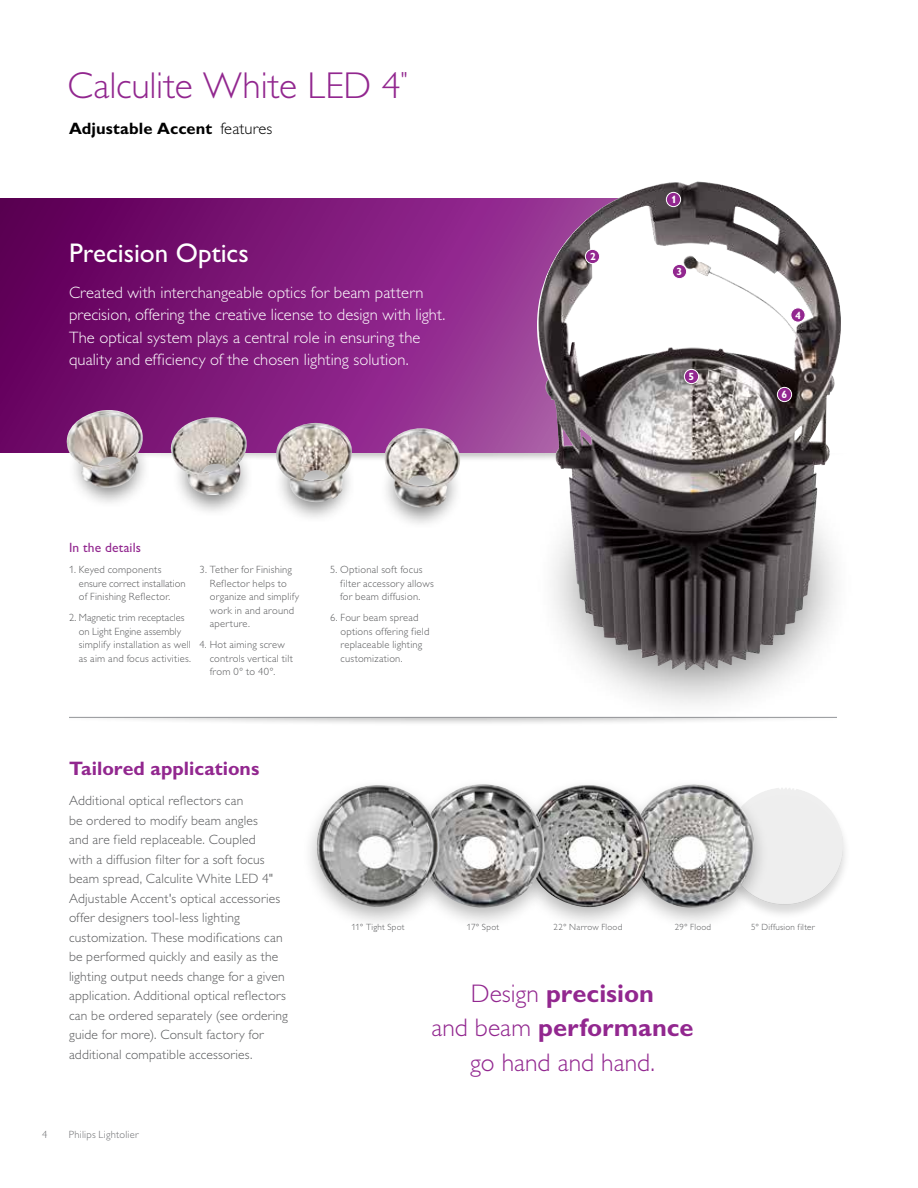
<style>
.page{position:relative;width:918px;height:1188px;background:#fff}
.page>*{position:absolute;margin:0;border:0;box-sizing:border-box;transform-origin:0 0}
.t1{font:300 37.5px "Gill Sans Alt One";letter-spacing:-.005em;color:#92278f}
.t2{font:27px "Gill Sans Alt One";color:#fff}
.t3{font:300 25.5px/34.5px "Gill Sans Alt One";color:#92278f;text-align:center}
.t4{font:700 19.5px "Gill Sans Alt One";color:#92278f}
.t5{font:300 16.5px/22.5px "Gill Sans Alt One";letter-spacing:.005em;color:#fff}
.t6{font:700 16.5px "Gill Sans Alt One";letter-spacing:.005em;color:#000}
.t7{font:300 13.5px/19.5px "Gill Sans Alt One";letter-spacing:.015em;color:#58595b}
.t8{font:13.5px "Gill Sans Alt One";letter-spacing:.015em;color:#92278f}
.t9{font:300 10.5px/13.5px "Gill Sans Alt One";letter-spacing:.02em;color:#58595b}
.t10{font:300 10.5px "Gill Sans Alt One";letter-spacing:.02em;color:#6d6e71}
.t11{font:700 10.5px "Gill Sans Alt One";color:#fff}
.t12{font:300 9px "Gill Sans Alt One";letter-spacing:.025em;color:#58595b}
.s1{font-weight:300}
.s2{font-weight:700}
</style>
<div class="page">
<div style="left:718px;top:787px;width:133px;height:133px;background:#000;opacity:.15"></div>
<div style="left:724px;top:786px;width:120px;height:120px;background:#000;opacity:.3"></div>
<div style="left:616px;top:777px;width:153px;height:153px;background:#000;opacity:.3"></div>
<div style="left:380px;top:447px;width:83px;height:84px;background:#000;opacity:.5"></div>
<div style="left:68px;top:426px;width:83px;height:84px;background:#000;opacity:.5"></div>
<div style="left:171px;top:435px;width:84px;height:84px;background:#000;opacity:.5"></div>
<div style="left:273px;top:441px;width:84px;height:84px;background:#000;opacity:.5"></div>
<div style="left:50px;top:444px;width:806px;height:19px;background:#000;opacity:.3"></div>
<svg style="left:0;top:198px;width:538px;height:255px;background:#7f1b7b"></svg>
<img style="left:170px;top:417px;width:79px;height:80px">
<img style="left:275px;top:423px;width:78px;height:84px">
<img style="left:383px;top:428px;width:78px;height:84px">
<div style="left:35px;top:708px;width:824px;height:19px;background:#000;opacity:.3"></div>
<div style="left:39px;top:702px;width:828px;height:15px;background:#fff"></div>
<hr style="left:69px;top:717px;width:768px;height:1px;background:#939598">
<div style="left:533px;top:445px;width:323px;height:280px;background:#000;opacity:.5"></div>
<img style="left:538px;top:182px;width:309px;height:489px">
<div style="left:791px;top:308px;width:14px;height:14px;background:#92278f;border-radius:50%"></div>
<div style="left:790px;top:308px;width:16px;height:14px;border:1px solid #fff;border-radius:50%"></div>
<div style="left:666px;top:192px;width:15px;height:15px;background:#92278f;border-radius:50%"></div>
<div style="left:666px;top:192px;width:15px;height:15px;border:1px solid #fff;border-radius:50%"></div>
<div style="left:777px;top:387px;width:15px;height:15px;background:#92278f;border-radius:50%"></div>
<div style="left:777px;top:387px;width:15px;height:15px;border:1px solid #fff;border-radius:50%"></div>
<div style="left:672px;top:264px;width:15px;height:15px;background:#92278f;border-radius:50%"></div>
<div style="left:672px;top:264px;width:15px;height:15px;border:1px solid #fff;border-radius:50%"></div>
<div style="left:684px;top:369px;width:15px;height:15px;background:#92278f;border-radius:50%"></div>
<div style="left:684px;top:369px;width:15px;height:15px;border:1px solid #fff;border-radius:50%"></div>
<div style="left:0;top:702px;width:69px;height:30px;background:#fff"></div>
<div style="left:837px;top:702px;width:81px;height:30px;background:#fff"></div>
<img style="left:64px;top:410px;width:81px;height:82px">
<div style="left:585px;top:249px;width:15px;height:15px;background:#92278f;border-radius:50%"></div>
<div style="left:585px;top:249px;width:15px;height:15px;border:1px solid #fff;border-radius:50%"></div>
<img style="left:664px;top:784px;width:91px;height:124px">
<div style="left:511px;top:777px;width:153px;height:153px;background:#000;opacity:.3"></div>
<img style="left:559px;top:785px;width:91px;height:122px">
<div style="left:406px;top:777px;width:153px;height:153px;background:#000;opacity:.3"></div>
<img style="left:421px;top:784px;width:123px;height:124px;border-radius:61px">
<div style="left:301px;top:777px;width:153px;height:153px;background:#000;opacity:.3"></div>
<img style="left:317px;top:785px;width:122px;height:122px;border-radius:61px">
<h1 class="t1" style="left:68px;top:61px;width:341px">Calculite White LED 4<sup>"</sup></h1>
<p class="t6" style="left:69px;top:118px;width:205px">Adjustable Accent <span class="s1">features</span></p>
<h2 class="t2" style="left:69px;top:234px;width:181px">Precision Optics</h2>
<p class="t5" style="left:69px;top:281px;width:378px">Created with interchangeable optics for beam pattern precision, offering the creative license to design with light.<br>The optical system plays a central role in ensuring the quality and efficiency of the chosen lighting solution.</p>
<p class="t8" style="left:69px;top:539px;width:74px">In the details</p>
<p class="t9" style="left:79px;top:563px;width:108px;text-indent:-10px">1. Keyed components ensure correct installation of Finishing Reflector.</p>
<p class="t9" style="left:79px;top:611px;width:114px;text-indent:-10px">2. Magnetic trim receptacles on Light Engine assembly simplify installation as well as aim and focus activities.</p>
<p class="t9" style="left:210px;top:563px;width:91px;text-indent:-10px">3. Tether for Finishing<br>Reflector helps to organize and simplify work in and around aperture.</p>
<p class="t9" style="left:210px;top:638px;width:85px;text-indent:-10px">4. Hot aiming screw controls vertical tilt from 0° to 40°.</p>
<p class="t9" style="left:340px;top:563px;width:95px;text-indent:-10px">5. Optional soft focus filter accessory allows for beam diffusion.</p>
<p class="t9" style="left:341px;top:611px;width:90px;text-indent:-11px">6. Four beam spread options offering field replaceable lighting customization.</p>
<p class="t11" style="left:590px;top:249px;width:7px">2</p>
<p class="t11" style="left:671px;top:192px;width:7px">1</p>
<p class="t11" style="left:677px;top:264px;width:7px">3</p>
<p class="t11" style="left:689px;top:369px;width:7px">5</p>
<p class="t11" style="left:795px;top:308px;width:7px">4</p>
<p class="t11" style="left:782px;top:387px;width:7px">6</p>
<h3 class="t4" style="left:69px;top:756px;width:192px">Tailored applications</h3>
<p class="t7" style="left:69px;top:791px;width:221px">Additional optical reflectors can<br>be ordered to modify beam angles<br>and are field replaceable. Coupled<br>with a diffusion filter for a soft focus beam spread, Calculite White LED 4" Adjustable Accent's optical accessories offer designers tool-less lighting customization. These modifications can be performed quickly and easily as the lighting output needs change for a given application. Additional optical reflectors can be ordered separately (see ordering guide for more). Consult factory for additional compatible accessories.</p>
<p class="t10" style="left:42px;top:1128px;width:7px">4</p>
<p class="t10" style="left:69px;top:1128px;width:71px">Philips Lightolier</p>
<p class="t12" style="left:351px;top:921px;width:55px">11° Tight Spot</p>
<p class="t12" style="left:467px;top:921px;width:34px">17° Spot</p>
<p class="t12" style="left:554px;top:921px;width:70px">22° Narrow Flood</p>
<p class="t12" style="left:675px;top:921px;width:38px">29° Flood</p>
<p class="t12" style="left:751px;top:921px;width:65px">5° Diffusion filter</p>
<h3 class="t3" style="left:431px;top:976px;width:264px">Design <span class="s2">precision<br></span>and beam <span class="s2">performance </span>go hand and hand.</h3>
</div>
